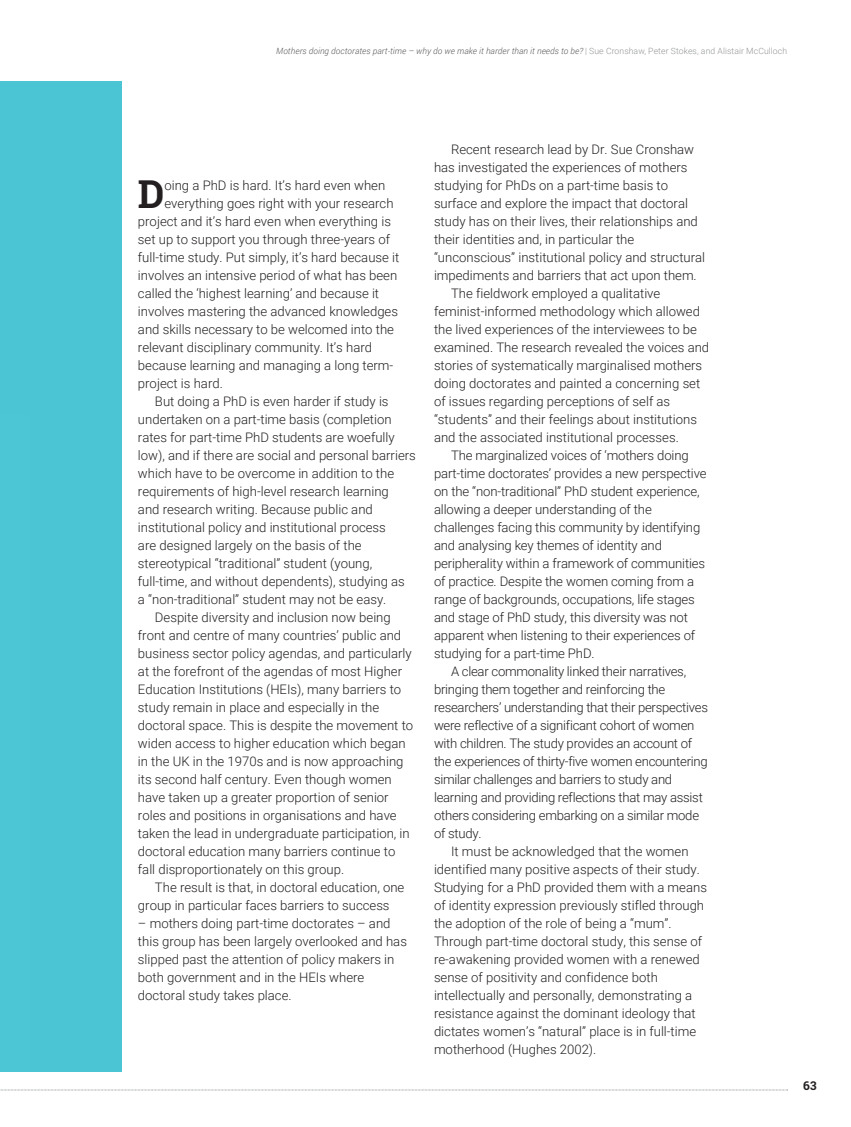
<style>
.page{position:relative;width:851px;height:1127px;background:#fff}
.page>*{position:absolute;margin:0;border:0;box-sizing:border-box;transform-origin:0 0}
.t1{font:700 38.4px "Roboto Slab";color:#231f20}
.t2{font:300 13.2px/18px "Roboto";color:#231f20}
.t3{font:300 13.2px "Roboto";letter-spacing:-.02em;color:#231f20}
.t4{font:700 12px "Roboto Slab";color:#231f20}
.t5{font:italic 300 8.7px "Roboto";letter-spacing:.01em;color:#57585a}
.s1{font-style:normal;color:#939598}
</style>
<div class="page">
<svg style="left:0;top:1089px;width:787px;height:1px"></svg>
<div style="left:0;top:82px;width:121px;height:990px;background:#4bc5d4"></div>
<p class="t5" style="left:276px;top:45px;width:512px">Mothers doing doctorates part-time – why do we make it harder than it needs to be? <span class="s1">| Sue Cronshaw, Peter Stokes, and Alistair McCulloch</span></p>
<h1 class="t1" style="left:138px;top:168px;width:28px">D</h1>
<p class="t2" style="left:164px;top:176px;width:222px">oing a PhD is hard. It’s hard even when</p>
<p class="t2" style="left:164px;top:194px;width:230px">everything goes right with your research</p>
<p class="t2" style="left:138px;top:212px;width:254px">project and it’s hard even when everything is</p>
<p class="t2" style="left:138px;top:230px;width:253px">set up to support you through three-years of</p>
<p class="t2" style="left:138px;top:248px;width:263px">full-time study. Put simply, it’s hard because it</p>
<p class="t2" style="left:138px;top:266px;width:261px">involves an intensive period of what has been</p>
<p class="t2" style="left:138px;top:284px;width:243px">called the ‘highest learning’ and because it</p>
<p class="t2" style="left:138px;top:302px;width:261px">involves mastering the advanced knowledges</p>
<p class="t2" style="left:138px;top:320px;width:257px">and skills necessary to be welcomed into the</p>
<p class="t2" style="left:138px;top:338px;width:235px">relevant disciplinary community. It’s hard</p>
<p class="t2" style="left:138px;top:356px;width:257px">because learning and managing a long term-</p>
<p class="t2" style="left:138px;top:374px;width:86px">project is hard.</p>
<p class="t2" style="left:155px;top:392px;width:235px">But doing a PhD is even harder if study is</p>
<p class="t2" style="left:138px;top:410px;width:255px">undertaken on a part-time basis (completion</p>
<p class="t2" style="left:138px;top:428px;width:258px">rates for part-time PhD students are woefully</p>
<p class="t2" style="left:138px;top:446px;width:279px">low), and if there are social and personal barriers</p>
<p class="t2" style="left:138px;top:464px;width:258px">which have to be overcome in addition to the</p>
<p class="t2" style="left:138px;top:482px;width:252px">requirements of high-level research learning</p>
<p class="t2" style="left:138px;top:500px;width:236px">and research writing. Because public and</p>
<p class="t2" style="left:138px;top:518px;width:249px">institutional policy and institutional process</p>
<p class="t2" style="left:138px;top:536px;width:225px">are designed largely on the basis of the</p>
<p class="t2" style="left:138px;top:554px;width:236px">stereotypical “traditional” student (young,</p>
<p class="t2" style="left:138px;top:572px;width:268px">full-time, and without dependents), studying as</p>
<p class="t2" style="left:138px;top:590px;width:250px">a “non-traditional” student may not be easy.</p>
<p class="t2" style="left:155px;top:608px;width:237px">Despite diversity and inclusion now being</p>
<p class="t2" style="left:138px;top:626px;width:265px">front and centre of many countries’ public and</p>
<p class="t2" style="left:138px;top:644px;width:275px">business sector policy agendas, and particularly</p>
<p class="t2" style="left:138px;top:661px;width:266px">at the forefront of the agendas of most Higher</p>
<p class="t2" style="left:138px;top:679px;width:265px">Education Institutions (HEIs), many barriers to</p>
<p class="t2" style="left:138px;top:697px;width:243px">study remain in place and especially in the</p>
<p class="t2" style="left:138px;top:715px;width:277px">doctoral space. This is despite the movement to</p>
<p class="t2" style="left:138px;top:733px;width:269px">widen access to higher education which began</p>
<p class="t2" style="left:138px;top:751px;width:267px">in the UK in the 1970s and is now approaching</p>
<p class="t2" style="left:138px;top:769px;width:255px">its second half century. Even though women</p>
<p class="t2" style="left:138px;top:787px;width:252px">have taken up a greater proportion of senior</p>
<p class="t2" style="left:138px;top:805px;width:260px">roles and positions in organisations and have</p>
<p class="t2" style="left:138px;top:823px;width:273px">taken the lead in undergraduate participation, in</p>
<p class="t2" style="left:138px;top:841px;width:259px">doctoral education many barriers continue to</p>
<p class="t2" style="left:138px;top:859px;width:208px">fall disproportionately on this group.</p>
<p class="t2" style="left:155px;top:877px;width:251px">The result is that, in doctoral education, one</p>
<p class="t2" style="left:138px;top:895px;width:253px">group in particular faces barriers to success</p>
<p class="t2" style="left:138px;top:913px;width:270px">– mothers doing part-time doctorates – and this group has been largely overlooked and has slipped past the attention of policy makers in both government and in the HEIs where doctoral study takes place.</p>
<p class="t2" style="left:451px;top:140px;width:244px">Recent research lead by Dr. Sue Cronshaw</p>
<p class="t2" style="left:434px;top:158px;width:255px">has investigated the experiences of mothers</p>
<p class="t2" style="left:434px;top:176px;width:235px">studying for PhDs on a part-time basis to</p>
<p class="t2" style="left:434px;top:194px;width:255px">surface and explore the impact that doctoral</p>
<p class="t2" style="left:434px;top:212px;width:265px">study has on their lives, their relationships and</p>
<p class="t2" style="left:434px;top:230px;width:202px">their identities and, in particular the</p>
<p class="t2" style="left:434px;top:248px;width:273px">“unconscious” institutional policy and structural</p>
<p class="t2" style="left:434px;top:266px;width:264px">impediments and barriers that act upon them.</p>
<p class="t2" style="left:451px;top:284px;width:211px">The fieldwork employed a qualitative</p>
<p class="t2" style="left:434px;top:302px;width:267px">feminist-informed methodology which allowed</p>
<p class="t2" style="left:434px;top:320px;width:264px">the lived experiences of the interviewees to be</p>
<p class="t2" style="left:434px;top:338px;width:277px">examined. The research revealed the voices and</p>
<p class="t2" style="left:434px;top:356px;width:270px">stories of systematically marginalised mothers</p>
<p class="t2" style="left:434px;top:374px;width:268px">doing doctorates and painted a concerning set</p>
<p class="t2" style="left:434px;top:392px;width:238px">of issues regarding perceptions of self as</p>
<p class="t2" style="left:434px;top:410px;width:264px">“students” and their feelings about institutions</p>
<p class="t2" style="left:434px;top:428px;width:246px">and the associated institutional processes.</p>
<p class="t2" style="left:451px;top:446px;width:239px">The marginalized voices of ‘mothers doing</p>
<p class="t2" style="left:434px;top:464px;width:274px">part-time doctorates’ provides a new perspective</p>
<p class="t2" style="left:434px;top:482px;width:267px">on the “non-traditional” PhD student experience,</p>
<p class="t2" style="left:434px;top:500px;width:219px">allowing a deeper understanding of the</p>
<p class="t2" style="left:434px;top:518px;width:268px">challenges facing this community by identifying</p>
<p class="t2" style="left:434px;top:536px;width:229px">and analysing key themes of identity and</p>
<p class="t2" style="left:434px;top:554px;width:273px">peripherality within a framework of communities</p>
<p class="t2" style="left:434px;top:572px;width:261px">of practice. Despite the women coming from a</p>
<p class="t2" style="left:434px;top:590px;width:262px">range of backgrounds, occupations, life stages</p>
<p class="t2" style="left:434px;top:608px;width:255px">and stage of PhD study, this diversity was not</p>
<p class="t2" style="left:434px;top:626px;width:263px">apparent when listening to their experiences of</p>
<p class="t2" style="left:434px;top:643px;width:162px">studying for a part-time PhD.</p>
<p class="t3" style="left:451px;top:662px;width:236px">A clear commonality linked their narratives,</p>
<p class="t3" style="left:434px;top:680px;width:233px">bringing them together and reinforcing the</p>
<p class="t3" style="left:434px;top:698px;width:275px">researchers’ understanding that their perspectives</p>
<p class="t3" style="left:434px;top:716px;width:262px">were reflective of a significant cohort of women</p>
<p class="t3" style="left:434px;top:734px;width:260px">with children. The study provides an account of</p>
<p class="t3" style="left:434px;top:752px;width:275px">the experiences of thirty-five women encountering</p>
<p class="t3" style="left:434px;top:770px;width:240px">similar challenges and barriers to study and</p>
<p class="t3" style="left:434px;top:788px;width:270px">learning and providing reflections that may assist</p>
<p class="t3" style="left:434px;top:806px;width:266px">others considering embarking on a similar mode</p>
<p class="t2" style="left:434px;top:823px;width:49px">of study.</p>
<p class="t2" style="left:451px;top:841px;width:239px">It must be acknowledged that the women</p>
<p class="t2" style="left:434px;top:859px;width:267px">identified many positive aspects of their study.</p>
<p class="t2" style="left:434px;top:877px;width:274px">Studying for a PhD provided them with a means</p>
<p class="t2" style="left:434px;top:895px;width:272px">of identity expression previously stifled through</p>
<p class="t2" style="left:434px;top:913px;width:239px">the adoption of the role of being a “mum”.</p>
<p class="t2" style="left:434px;top:931px;width:270px">Through part-time doctoral study, this sense of</p>
<p class="t2" style="left:434px;top:949px;width:267px">re-awakening provided women with a renewed</p>
<p class="t2" style="left:434px;top:967px;width:225px">sense of positivity and confidence both</p>
<p class="t2" style="left:434px;top:985px;width:259px">intellectually and personally, demonstrating a</p>
<p class="t2" style="left:434px;top:1003px;width:263px">resistance against the dominant ideology that</p>
<p class="t2" style="left:434px;top:1021px;width:264px">dictates women’s “natural” place is in full-time</p>
<p class="t2" style="left:434px;top:1039px;width:164px">motherhood (Hughes 2002).</p>
<p class="t4" style="left:803px;top:1077px;width:15px">63</p>
</div>
